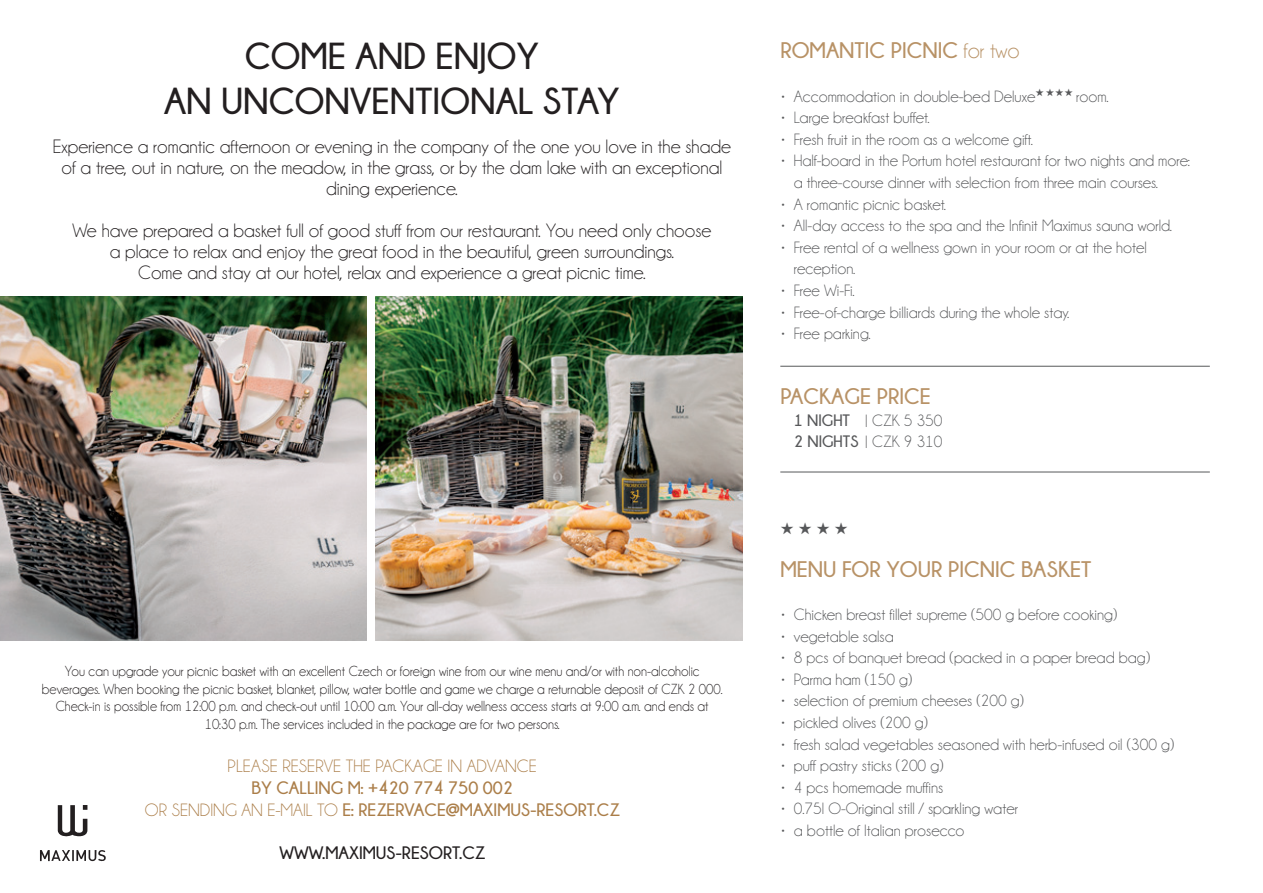
<style>
.page{position:relative;width:1263px;height:893px;background:#fff}
.page>*{position:absolute;margin:0;border:0;box-sizing:border-box;transform-origin:0 0}
.t1{font:700 37.5px/45px "Champagne&Limousines";color:#231f20;text-align:center}
.t2{font:700 22.5px "Champagne&Limousines";color:#b89266}
.t3{font:19.5px/21px "Champagne&Limousines";color:#231f20;text-align:center}
.t4{font:700 18px/21.6px "Champagne&Limousines";color:#ab7e49;text-align:center}
.t5{font:18px "Champagne&Limousines";color:#ab7e49}
.t6{font:700 18px "Champagne&Limousines";color:#231f20}
.t7{font:16.5px/21.6px "Champagne&Limousines";color:#57585a}
.t8{font:16.5px "Zapf Dingbats ITC";color:#57585a}
.t9{font:14.7px/17.7px "Champagne&Limousines";color:#231f20;text-align:center;scale:.95 1}
.s1{font-weight:400}
.s2{font-weight:700}
</style>
<div class="page">
<hr style="left:780px;top:366px;width:430px;height:1px;background:#57585a">
<hr style="left:780px;top:472px;width:430px;height:1px;background:#57585a">
<svg style="left:40px;top:805px;width:66px;height:57px"></svg>
<img style="left:0;top:297px;width:366px;height:343px">
<img style="left:376px;top:297px;width:366px;height:343px">
<h1 class="t1" style="left:164px;top:33px;width:457px">COME AND ENJOY<br>AN UNCONVENTIONAL STAY</h1>
<p class="t3" style="left:53px;top:136px;width:680px">Experience a romantic afternoon or evening in the company of the one you love in the shade of a tree, out in nature, on the meadow, in the grass, or by the dam lake with an exceptional dining experience.</p>
<p class="t3" style="left:72px;top:220px;width:640px">We have prepared a basket full of good stuff from our restaurant. You need only choose a place to relax and enjoy the great food in the beautiful, green surroundings.<br>Come and stay at our hotel, relax and experience a great picnic time.</p>
<p class="t9" style="left:42px;top:662px;width:718px">You can upgrade your picnic basket with an excellent Czech or foreign wine from our wine menu and/or with non-alcoholic beverages. When booking the picnic basket, blanket, pillow, water bottle and game we charge a returnable deposit of CZK 2 000.<br>Check-in is possible from 12:00 p.m. and check-out until 10:00 a.m. Your all-day wellness access starts at 9:00 a.m. and ends at 10:30 p.m. The services included in the package are for two persons.</p>
<p class="t5" style="left:228px;top:757px;width:311px">PLEASE RESERVE THE PACKAGE IN ADVANCE</p>
<p class="t4" style="left:145px;top:777px;width:476px">BY CALLING M: +420 774 750 002<br><span class="s1">OR SENDING AN E-MAIL TO</span> E: REZERVACE@MAXIMUS-RESORT.CZ</p>
<p class="t6" style="left:279px;top:843px;width:207px">WWW.MAXIMUS-RESORT.CZ</p>
<h2 class="t2" style="left:780px;top:38px;width:241px">ROMANTIC PICNIC <span class="s1">for two</span></h2>
<p class="t7" style="left:780px;top:85px;width:330px">• Accommodation in double-bed Deluxe★ ★ ★ ★ room.</p>
<p class="t7" style="left:780px;top:107px;width:151px">• Large breakfast buffet.</p>
<p class="t7" style="left:780px;top:129px;width:254px">• Fresh fruit in the room as a welcome gift.</p>
<p class="t7" style="left:794px;top:150px;width:398px;text-indent:-13px">• Half-board in the Portum hotel restaurant for two nights and more: a three-course dinner with selection from three main courses.</p>
<p class="t7" style="left:780px;top:193px;width:167px">• A romantic picnic basket.</p>
<p class="t7" style="left:780px;top:215px;width:393px">• All-day access to the spa and the Infinit Maximus sauna world.</p>
<p class="t7" style="left:794px;top:237px;width:355px;text-indent:-13px">• Free rental of a wellness gown in your room or at the hotel reception.</p>
<p class="t7" style="left:780px;top:280px;width:76px">• Free Wi-Fi.</p>
<p class="t7" style="left:780px;top:301px;width:291px">• Free-of-charge billiards during the whole stay.</p>
<p class="t7" style="left:780px;top:323px;width:92px">• Free parking.</p>
<h2 class="t2" style="left:780px;top:384px;width:152px">PACKAGE PRICE</h2>
<p class="t7" style="left:794px;top:409px;width:150px"><span class="s2">1 NIGHT</span> | CZK 5 350<br><span class="s2">2 NIGHTS</span> | CZK 9 310</p>
<p class="t8" style="left:780px;top:520px;width:69px">★ ★ ★ ★</p>
<h2 class="t2" style="left:780px;top:557px;width:313px">MENU FOR YOUR PICNIC BASKET</h2>
<p class="t7" style="left:780px;top:604px;width:339px">• Chicken breast fillet supreme (500 g before cooking)</p>
<p class="t7" style="left:780px;top:625px;width:115px">• vegetable salsa</p>
<p class="t7" style="left:780px;top:647px;width:371px">• 8 pcs of banquet bread (packed in a paper bread bag)</p>
<p class="t7" style="left:780px;top:669px;width:134px">• Parma ham (150 g)</p>
<p class="t7" style="left:780px;top:690px;width:245px">• selection of premium cheeses (200 g)</p>
<p class="t7" style="left:780px;top:712px;width:149px">• pickled olives (200 g)</p>
<p class="t7" style="left:780px;top:733px;width:395px">• fresh salad vegetables seasoned with herb-infused oil (300 g)</p>
<p class="t7" style="left:780px;top:755px;width:165px">• puff pastry sticks (200 g)</p>
<p class="t7" style="left:780px;top:777px;width:164px">• 4 pcs homemade muffins</p>
<p class="t7" style="left:780px;top:798px;width:239px">• 0.75l O-Original still / sparkling water</p>
<p class="t7" style="left:780px;top:820px;width:186px">• a bottle of Italian prosecco</p>
</div>
